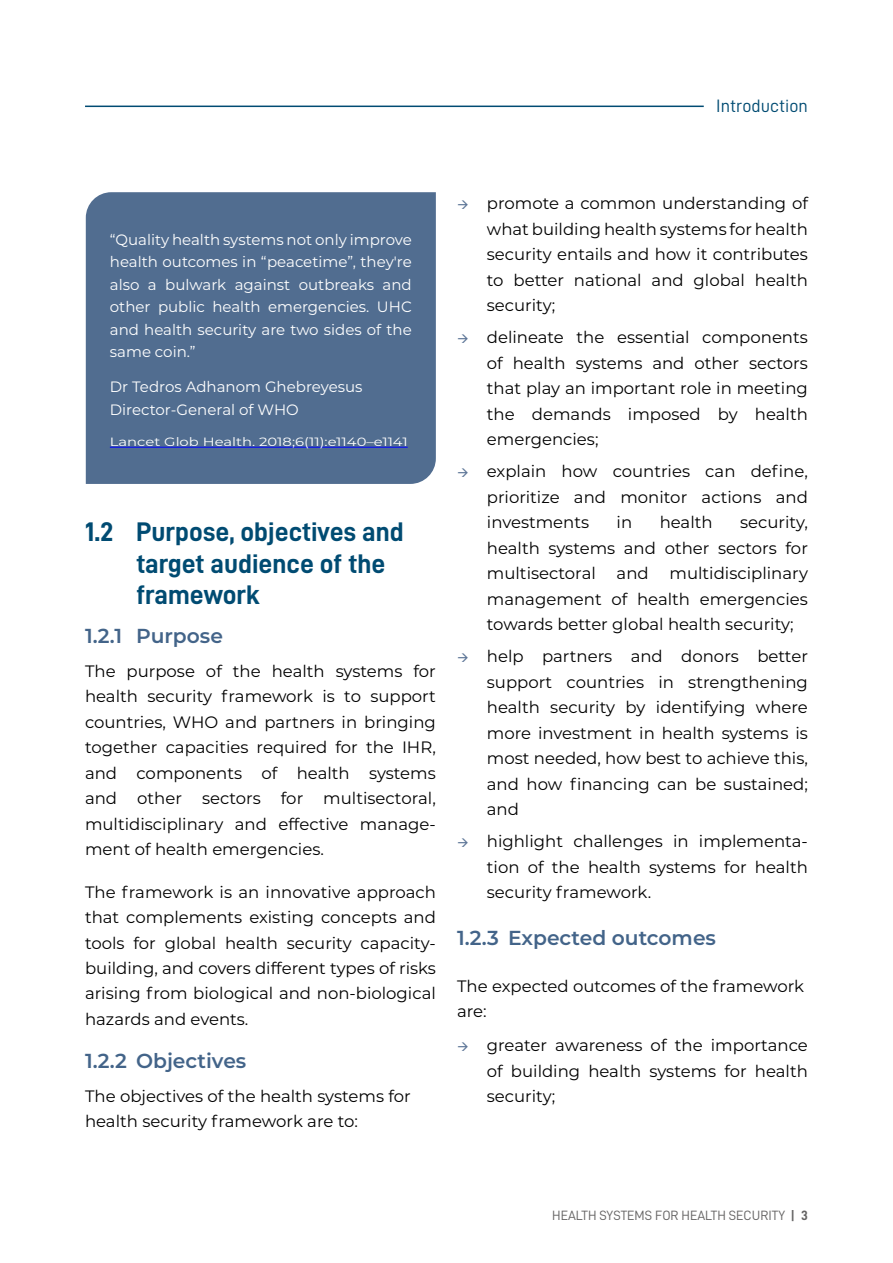
<style>
.page{position:relative;width:893px;height:1263px;background:#fff}
.page>*{position:absolute;margin:0;border:0;box-sizing:border-box;transform-origin:0 0}
.t1{font:27px/31.5px "D DIN Bold";color:#004b72}
.t2{font:600 20.25px "Montserrat";color:#436489}
.t3{font:18px "D DIN";color:#004b72}
.t4{font:16.5px/25.5px "Montserrat";color:#000;text-align:justify}
.t5{font:15px/22.5px "Montserrat";color:#fff;text-align:justify}
.t6{font:13.5px "D DIN";color:#646363}
.t7{font:12px "Montserrat";color:#fff;scale:1.23 1}
.s1{font-family:"D DIN Bold"}
</style>
<div class="page">
<hr style="left:85px;top:106px;width:619px;height:1px;background:#004b72">
<div style="left:86px;top:192px;width:350px;height:292px;background:#516d90"></div>
<hr style="left:110px;top:447px;width:298px;height:1px;background:#00f">
<p class="t3" style="left:716px;top:96px;width:93px">Introduction</p>
<p class="t5" style="left:110px;top:228px;width:303px">“Quality health systems not only improve health outcomes in “peacetime”, they're also a bulwark against outbreaks and other public health emergencies. UHC and health security are two sides of the same coin.”</p>
<p class="t5" style="left:110px;top:375px;width:254px">Dr Tedros Adhanom Ghebreyesus<br>Director-General of WHO</p>
<p class="t7" style="left:110px;top:433px;width:244px">Lancet Glob Health. 2018;6(11):e1140–e1141</p>
<h1 class="t1" style="left:136px;top:516px;width:269px;text-indent:-51px">1.2 Purpose, objectives and target audience of the framework</h1>
<p class="t2" style="left:85px;top:621px;width:139px">1.2.1 Purpose</p>
<p class="t4" style="left:85px;top:657px;width:352px">The purpose of the health systems for health security framework is to support countries, WHO and partners in bringing together capacities required for the IHR, and components of health systems and other sectors for multisectoral, multidisciplinary and effective manage&shy;ment of health emergencies.</p>
<p class="t4" style="left:85px;top:878px;width:352px">The framework is an innovative approach that complements existing concepts and tools for global health security capacity&shy;building, and covers different types of risks arising from biological and non-biological hazards and events.</p>
<p class="t2" style="left:85px;top:1046px;width:163px">1.2.2 Objectives</p>
<p class="t4" style="left:85px;top:1082px;width:327px">The objectives of the health systems for health security framework are to:</p>
<p class="t4" style="left:487px;top:190px;width:323px">promote a common understanding of what building health systems for health security entails and how it contributes to better national and global health security;</p>
<p class="t4" style="left:487px;top:324px;width:323px">delineate the essential components of health systems and other sectors that play an important role in meeting the demands imposed by health emergencies;</p>
<p class="t4" style="left:487px;top:458px;width:323px">explain how countries can define, prioritize and monitor actions and investments</p>
<p class="t4" style="left:487px;top:509px;width:323px;text-indent:253px">security, health systems and other sectors for multisectoral</p>
<p class="t4" style="left:617px;top:509px;width:17px">in</p>
<p class="t4" style="left:660px;top:509px;width:54px">health</p>
<p class="t4" style="left:487px;top:560px;width:323px;text-indent:183px">multidisciplinary management of health emergencies towards better global health security;</p>
<p class="t4" style="left:487px;top:643px;width:323px">help partners and donors better support countries in strengthening health security by identifying where more investment in health systems is most needed, how best to achieve this, and how financing can be sustained; and</p>
<p class="t4" style="left:487px;top:828px;width:323px">highlight challenges in implementa&shy;tion of the health systems for health security framework.</p>
<p class="t2" style="left:457px;top:923px;width:260px">1.2.3 Expected outcomes</p>
<p class="t4" style="left:457px;top:972px;width:349px">The expected outcomes of the framework are:</p>
<p class="t4" style="left:487px;top:1032px;width:323px">greater awareness of the importance of building health systems for health security;</p>
<p class="t4" style="left:617px;top:560px;width:34px">and</p>
<p class="t6" style="left:552px;top:1208px;width:257px">HEALTH SYSTEMS FOR HEALTH SECURITY <span class="s1">| 3</span></p>
</div>
